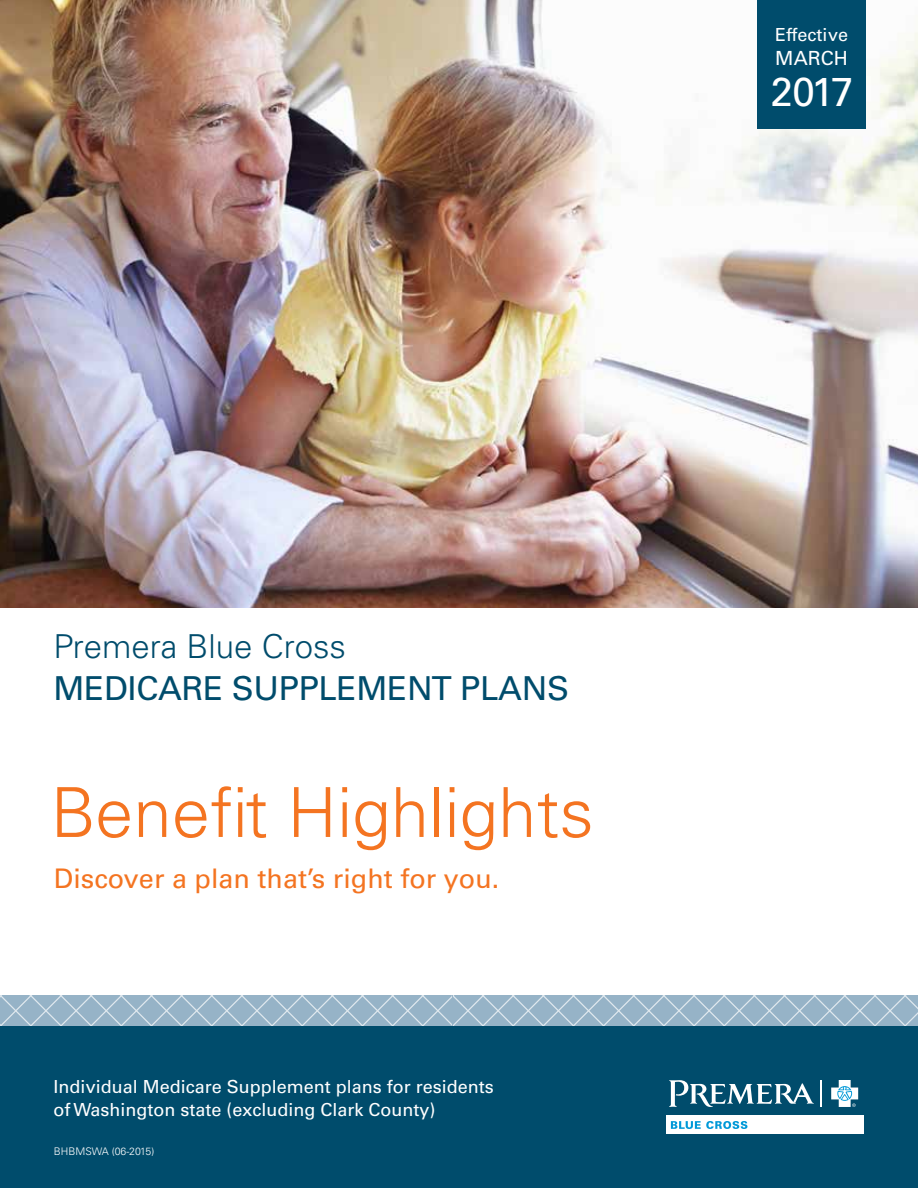
<style>
.page{position:relative;width:918px;height:1188px;background:#fff}
.page>*{position:absolute;margin:0;border:0;box-sizing:border-box;transform-origin:0 0}
.t1{font:300 69px "Univers LT Std";color:#f47421}
.t2{font:40.5px "Univers LT Std";color:#fff}
.t3{font:33px "Univers LT Std";letter-spacing:-.01em;color:#004c6c}
.t4{font:300 33px "Univers LT Std";color:#004c6c}
.t5{font:27px "Univers LT Std";color:#f47421}
.t6{font:19.5px "Univers LT Std";color:#fff}
.t7{font:18px/22.5px "Univers LT Std";color:#fff}
.t8{font:300 10.5px "Univers LT Std";color:#fff}
</style>
<div class="page">
<div style="left:0;top:1025px;width:918px;height:163px;background:#004c6c"></div>
<img style="left:0;top:0;width:918px;height:608px">
<svg style="left:820px;top:1080px;width:1px;height:27px"></svg>
<div style="left:666px;top:1116px;width:197px;height:18px;background:#fff"></div>
<svg style="left:669px;top:1080px;width:145px;height:27px"></svg>
<svg style="left:831px;top:1080px;width:27px;height:27px"></svg>
<svg style="left:671px;top:1121px;width:76px;height:8px"></svg>
<svg style="left:0;top:996px;width:918px;height:30px"></svg>
<div style="left:758px;top:0;width:108px;height:128px;background:#004c6c"></div>
<p class="t7" style="left:775px;top:24px;width:74px">Effective</p>
<p class="t6" style="left:775px;top:47px;width:74px">MARCH</p>
<h2 class="t2" style="left:770px;top:68px;width:85px">2017</h2>
<h3 class="t4" style="left:53px;top:627px;width:294px">Premera Blue Cross</h3>
<h3 class="t3" style="left:53px;top:669px;width:517px">MEDICARE SUPPLEMENT PLANS</h3>
<h1 class="t1" style="left:50px;top:771px;width:545px">Benefit Highlights</h1>
<h3 class="t5" style="left:54px;top:862px;width:447px">Discover a plan that’s right for you.</h3>
<p class="t7" style="left:53px;top:1076px;width:442px">Individual Medicare Supplement plans for residents of Washington state (excluding Clark County)</p>
<p class="t8" style="left:54px;top:1145px;width:102px">BHBMSWA (06-2015)</p>
</div>
